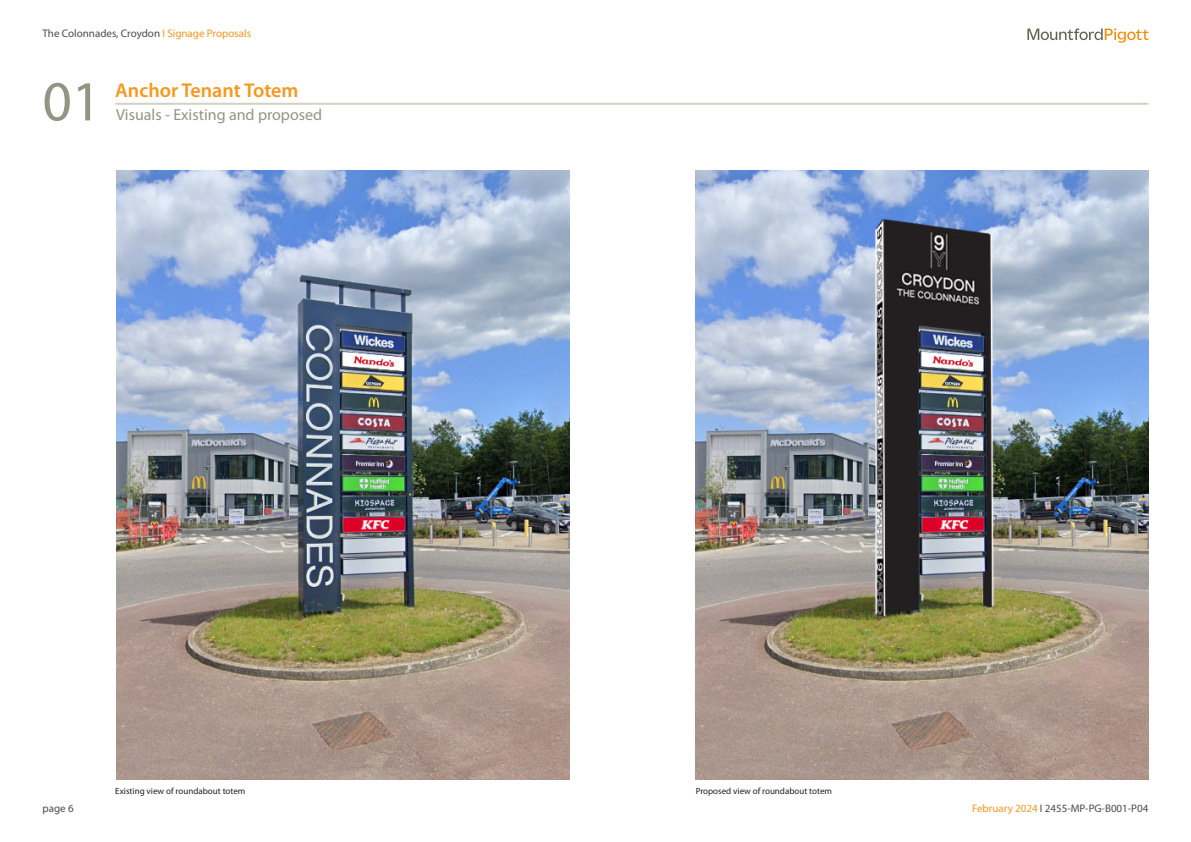
<style>
.page{position:relative;width:1191px;height:842px;background:#fff}
.page>*{position:absolute;margin:0;border:0;box-sizing:border-box;transform-origin:0 0}
._01_Section_Number_G{font:57px "Myriad Pro";color:#959383}
._01_Section_Heading{font:600 20px "Myriad Pro";color:#f7971d}
._02_Chapter_Heading{font:16px "Myriad Pro";color:#959383}
.t1{font:11px "Myriad Pro";color:#4b4c4d}
._07_Diagram_Photos_T{font:9px "Myriad Pro";color:#231f20}
.s1{color:#f7971d}
</style>
<div class="page">
<svg style="left:1027px;top:28px;width:121px;height:15px"></svg>
<hr style="left:115px;top:103px;width:1033px;height:2px;background:#d2d1c4">
<img style="left:116px;top:170px;width:453px;height:610px">
<img style="left:695px;top:170px;width:453px;height:610px">
<p class="t1" style="left:43px;top:26px;width:210px">The Colonnades, Croydon <span class="s1">I Signage Proposals</span></p>
<p class="_01_Section_Number_G" style="left:43px;top:66px;width:60px">01</p>
<p class="_01_Section_Heading" style="left:115px;top:77px;width:185px">Anchor Tenant Totem</p>
<p class="_02_Chapter_Heading" style="left:116px;top:105px;width:207px">Visuals - Existing and proposed</p>
<p class="_07_Diagram_Photos_T" style="left:115px;top:785px;width:132px">Existing view of roundabout totem</p>
<p class="_07_Diagram_Photos_T" style="left:695px;top:785px;width:138px">Proposed view of roundabout totem</p>
<p class="t1" style="left:43px;top:801px;width:33px">page 6</p>
<p class="t1" style="left:972px;top:801px;width:178px"><span class="s1">February 2024</span> I 2455-MP-PG-B001-P04</p>
</div>
